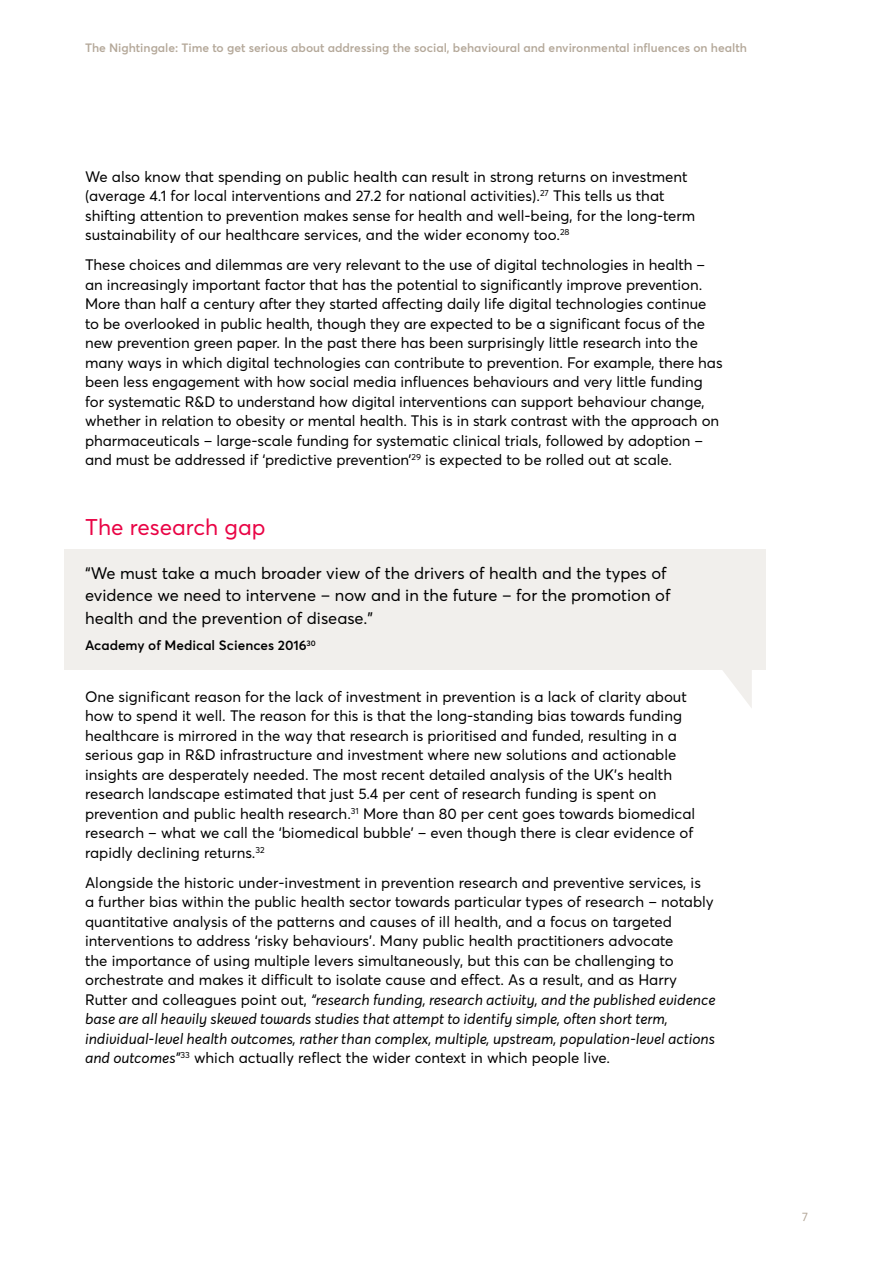
<style>
.page{position:relative;width:893px;height:1263px;background:#fff}
.page>*{position:absolute;margin:0;border:0;box-sizing:border-box;transform-origin:0 0}
.t1{font:22.5px "Averta";color:#e90445}
.t2{font:16.5px/22.5px "Averta";color:#000}
.t3{font:15px/19.5px "Averta";letter-spacing:-.005em;color:#000}
.t4{font:600 13.5px "Averta";color:#000}
.t5{font:600 12px "Averta";color:#b4a899}
.t6{font:12px "Averta";color:#b4a899}
.s1{font-style:italic}
</style>
<div class="page">
<div style="left:64px;top:550px;width:701px;height:120px;background:#f1efec"></div>
<svg style="left:723px;top:670px;width:29px;height:38px"></svg>
<p class="t5" style="left:85px;top:40px;width:663px">The Nightingale: Time to get serious about addressing the social, behavioural and environmental influences on health</p>
<p class="t3" style="left:85px;top:167px;width:612px">We also know that spending on public health can result in strong returns on investment (average 4.1 for local interventions and 27.2 for national activities).<sup>27</sup> This tells us that shifting attention to prevention makes sense for health and well-being, for the long-term sustainability of our healthcare services, and the wider economy too.<sup>28</sup></p>
<p class="t3" style="left:85px;top:255px;width:639px">These choices and dilemmas are very relevant to the use of digital technologies in health – an increasingly important factor that has the potential to significantly improve prevention.<br>More than half a century after they started affecting daily life digital technologies continue to be overlooked in public health, though they are expected to be a significant focus of the new prevention green paper. In the past there has been surprisingly little research into the many ways in which digital technologies can contribute to prevention. For example, there has been less engagement with how social media influences behaviours and very little funding for systematic R&amp;D to understand how digital interventions can support behaviour change, whether in relation to obesity or mental health. This is in stark contrast with the approach on pharmaceuticals – large-scale funding for systematic clinical trials, followed by adoption – and must be addressed if ‘predictive prevention’<sup>29</sup> is expected to be rolled out at scale.</p>
<h1 class="t1" style="left:85px;top:513px;width:182px">The research gap</h1>
<p class="t2" style="left:85px;top:561px;width:587px">“We must take a much broader view of the drivers of health and the types of evidence we need to intervene – now and in the future – for the promotion of health and the prevention of disease.”</p>
<p class="t4" style="left:85px;top:637px;width:232px">Academy of Medical Sciences 2016<sup>30</sup></p>
<p class="t3" style="left:85px;top:687px;width:612px">One significant reason for the lack of investment in prevention is a lack of clarity about how to spend it well. The reason for this is that the long-standing bias towards funding healthcare is mirrored in the way that research is prioritised and funded, resulting in a serious gap in R&amp;D infrastructure and investment where new solutions and actionable insights are desperately needed. The most recent detailed analysis of the UK’s health research landscape estimated that just 5.4 per cent of research funding is spent on prevention and public health research.<sup>31</sup> More than 80 per cent goes towards biomedical research – what we call the ‘biomedical bubble’ – even though there is clear evidence of rapidly declining returns.<sup>32</sup></p>
<p class="t3" style="left:85px;top:873px;width:632px">Alongside the historic under-investment in prevention research and preventive services, is<br>a further bias within the public health sector towards particular types of research – notably quantitative analysis of the patterns and causes of ill health, and a focus on targeted interventions to address ‘risky behaviours’. Many public health practitioners advocate<br>the importance of using multiple levers simultaneously, but this can be challenging to orchestrate and makes it difficult to isolate cause and effect. As a result, and as Harry Rutter and colleagues point out, <span class="s1">“research funding, research activity, and the published evidence base are all heavily skewed towards studies that attempt to identify simple, often short term, individual-level health outcomes, rather than complex, multiple, upstream, population-level actions and outcomes”</span><sup>33</sup> which actually reflect the wider context in which people live.</p>
<p class="t6" style="left:802px;top:1209px;width:7px">7</p>
</div>
